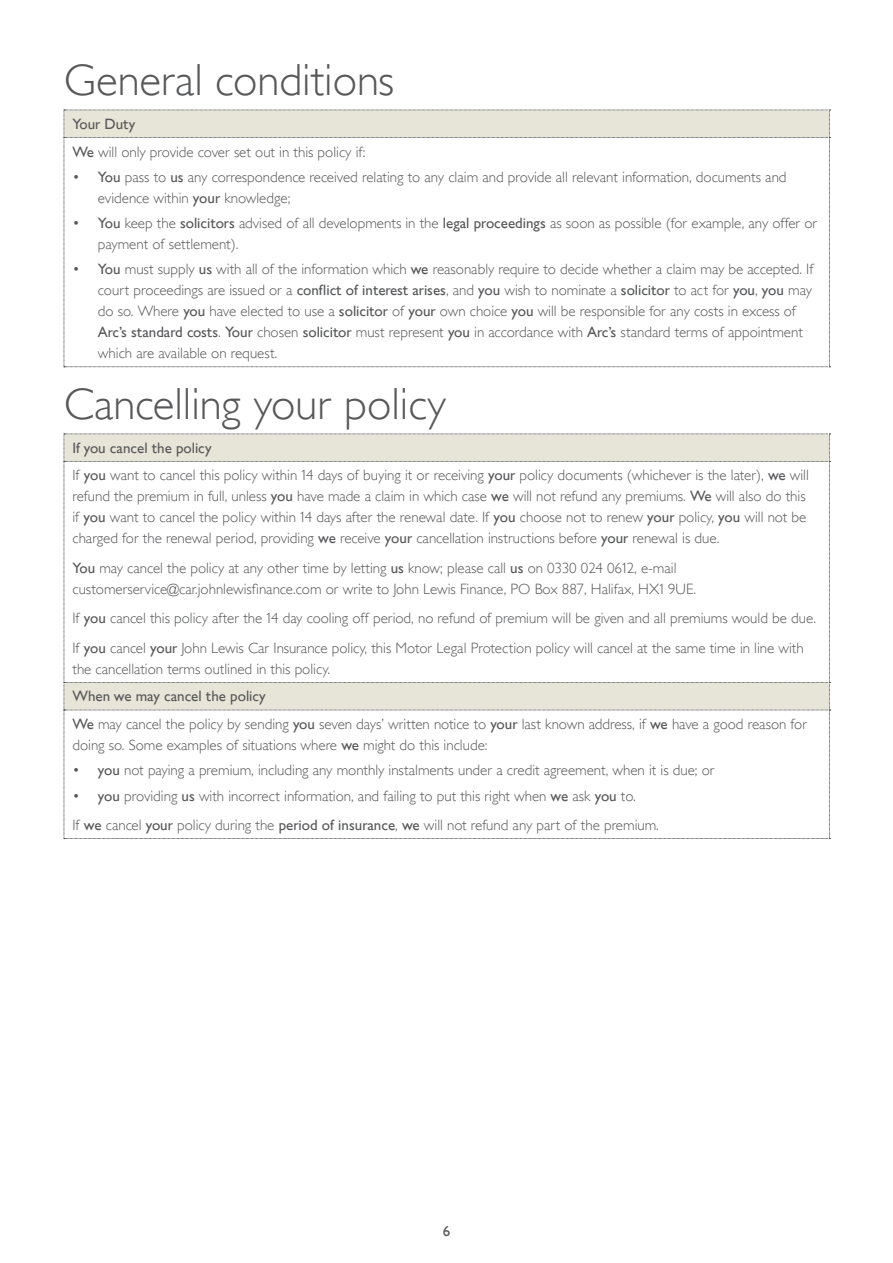
<style>
.page{position:relative;width:893px;height:1263px;background:#fff}
.page>*{position:absolute;margin:0;border:0;box-sizing:border-box;transform-origin:0 0}
.t1{font:300 45px "Gill Sansfor JL";color:#57585a}
.t2{font:300 15px/21px "Gill Sansfor JL";color:#57585a}
.t3{font:15px "Gill Sansfor JL";color:#57585a}
.s1{font-weight:400}
</style>
<div class="page">
<svg style="left:64px;top:110px;width:766px;height:257px"></svg>
<svg style="left:64px;top:434px;width:766px;height:405px"></svg>
<p class="t1" style="left:64px;top:54px;width:332px">General conditions</p>
<p class="t3" style="left:72px;top:115px;width:64px">Your Duty</p>
<p class="t2" style="left:72px;top:141px;width:294px"><span class="s1">We</span> will only provide cover set out in this policy if:</p>
<p class="t2" style="left:98px;top:166px;width:690px;text-indent:-26px">• <span class="s1">You</span> pass to <span class="s1">us</span> any correspondence received relating to any claim and provide all relevant information, documents and evidence within <span class="s1">your</span> knowledge;</p>
<p class="t2" style="left:98px;top:212px;width:721px;text-indent:-26px">• <span class="s1">You</span> keep the <span class="s1">solicitors</span> advised of all developments in the <span class="s1">legal proceedings</span> as soon as possible (for example, any offer or payment of settlement).</p>
<p class="t2" style="left:98px;top:259px;width:717px;text-indent:-26px">• <span class="s1">You</span> must supply <span class="s1">us</span> with all of the information which <span class="s1">we</span> reasonably require to decide whether a claim may be accepted. If court proceedings are issued or a <span class="s1">conflict of interest arises</span>, and <span class="s1">you</span> wish to nominate a <span class="s1">solicitor</span> to act for <span class="s1">you</span>, <span class="s1">you</span> may do so. Where <span class="s1">you</span> have elected to use a <span class="s1">solicitor</span> of <span class="s1">your</span> own choice <span class="s1">you</span> will be responsible for any costs in excess of <span class="s1">Arc’s standard costs</span>. <span class="s1">Your</span> chosen <span class="s1">solicitor</span> must represent <span class="s1">you</span> in accordance with <span class="s1">Arc’s</span> standard terms of appointment which are available on request.</p>
<p class="t1" style="left:64px;top:378px;width:384px">Cancelling your policy</p>
<p class="t3" style="left:72px;top:439px;width:141px">If you cancel the policy</p>
<p class="t2" style="left:72px;top:465px;width:738px">If <span class="s1">you</span> want to cancel this policy within 14 days of buying it or receiving <span class="s1">your</span> policy documents (whichever is the later), <span class="s1">we</span> will refund the premium in full, unless <span class="s1">you</span> have made a claim in which case <span class="s1">we</span> will not refund any premiums. <span class="s1">We</span> will also do this if <span class="s1">you</span> want to cancel the policy within 14 days after the renewal date. If <span class="s1">you</span> choose not to renew <span class="s1">your</span> policy, <span class="s1">you</span> will not be charged for the renewal period, providing <span class="s1">we</span> receive <span class="s1">your</span> cancellation instructions before <span class="s1">your</span> renewal is due.</p>
<p class="t2" style="left:72px;top:557px;width:625px"><span class="s1">You</span> may cancel the policy at any other time by letting <span class="s1">us</span> know; please call <span class="s1">us</span> on 0330 024 0612, e-mail customerservice@car.johnlewisfinance.com or write to John Lewis Finance, PO Box 887, Halifax, HX1 9UE.</p>
<p class="t2" style="left:72px;top:608px;width:745px">If <span class="s1">you</span> cancel this policy after the 14 day cooling off period, no refund of premium will be given and all premiums would be due.</p>
<p class="t2" style="left:72px;top:637px;width:733px">If <span class="s1">you</span> cancel <span class="s1">your</span> John Lewis Car Insurance policy, this Motor Legal Protection policy will cancel at the same time in line with the cancellation terms outlined in this policy.</p>
<p class="t3" style="left:72px;top:688px;width:195px">When we may cancel the policy</p>
<p class="t2" style="left:72px;top:713px;width:736px"><span class="s1">We</span> may cancel the policy by sending <span class="s1">you</span> seven days’ written notice to <span class="s1">your</span> last known address, if <span class="s1">we</span> have a good reason for doing so. Some examples of situations where <span class="s1">we</span> might do this include:</p>
<p class="t2" style="left:72px;top:760px;width:644px">• <span class="s1">you</span> not paying a premium, including any monthly instalments under a credit agreement, when it is due; or</p>
<p class="t2" style="left:72px;top:785px;width:565px">• <span class="s1">you</span> providing <span class="s1">us</span> with incorrect information, and failing to put this right when <span class="s1">we</span> ask <span class="s1">you</span> to.</p>
<p class="t2" style="left:72px;top:814px;width:588px">If <span class="s1">we</span> cancel <span class="s1">your</span> policy during the <span class="s1">period of insurance</span>, <span class="s1">we</span> will not refund any part of the premium.</p>
<p class="t3" style="left:443px;top:1223px;width:9px">6</p>
</div>
